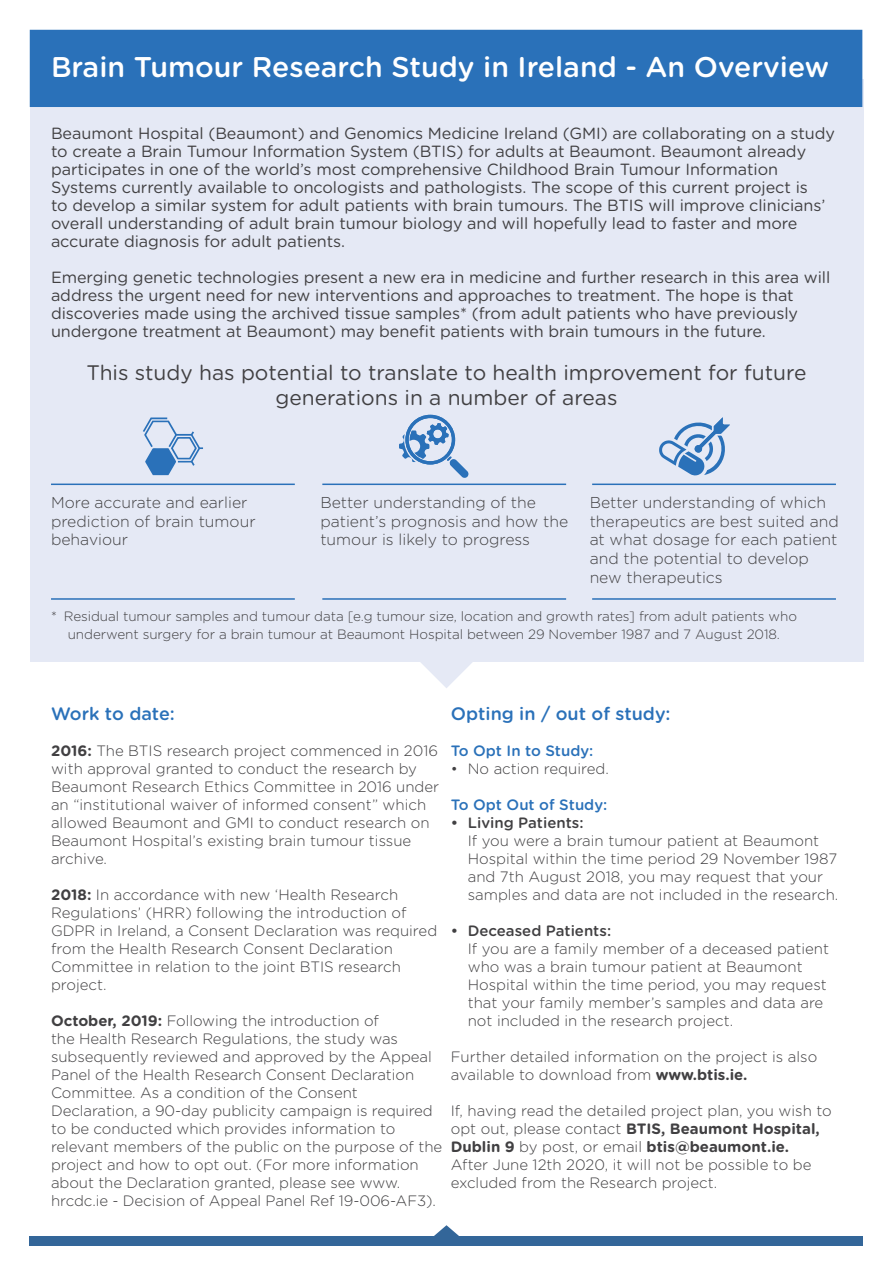
<style>
.page{position:relative;width:893px;height:1263px;background:#fff}
.page>*{position:absolute;margin:0;border:0;box-sizing:border-box;transform-origin:0 0}
.t1{font:500 28.5px "Gotham Rounded";color:#fff}
.t2{font:21px/25.2px "Gotham Rounded";color:#414042;text-align:center}
.t3{font:500 18px "Gotham Rounded";color:#2a71b9}
.t4{font:16.2px/18px "Gotham Rounded";letter-spacing:-.005em;color:#414042}
.t5{font:300 15.75px/18.8px "Gotham Rounded";color:#414042}
.t6{font:300 15px/18px "Gotham Rounded";color:#414042}
.t7{font:500 15px "Gotham Rounded";color:#414042}
.t8{font:500 15px "Gotham Rounded";color:#2a71b9}
.t9{font:300 13.5px/18px "Gotham Rounded";letter-spacing:-.005em;color:#414042;text-align:center}
.s1{font-weight:700}
</style>
<div class="page">
<div style="left:30px;top:79px;width:833px;height:582px;background:#e5e9f5"></div>
<svg style="left:418px;top:661px;width:57px;height:27px"></svg>
<div style="left:30px;top:30px;width:832px;height:77px;background:#2a71b9"></div>
<div style="left:30px;top:1236px;width:833px;height:10px;background:#369"></div>
<svg style="left:434px;top:1225px;width:25px;height:11px"></svg>
<svg style="left:659px;top:417px;width:71px;height:58px"></svg>
<svg style="left:399px;top:415px;width:70px;height:63px"></svg>
<svg style="left:143px;top:417px;width:60px;height:58px"></svg>
<hr style="left:51px;top:483px;width:244px;height:2px;background:#2a71b9">
<hr style="left:322px;top:483px;width:244px;height:2px;background:#2a71b9">
<hr style="left:592px;top:483px;width:244px;height:2px;background:#2a71b9">
<hr style="left:51px;top:598px;width:244px;height:2px;background:#2a71b9">
<hr style="left:322px;top:598px;width:244px;height:2px;background:#2a71b9">
<hr style="left:592px;top:598px;width:244px;height:2px;background:#2a71b9">
<h1 class="t1" style="left:51px;top:47px;width:780px">Brain Tumour Research Study in Ireland - An Overview</h1>
<p class="t4" style="left:51px;top:123px;width:785px">Beaumont Hospital (Beaumont) and Genomics Medicine Ireland (GMI) are collaborating on a study to create a Brain Tumour Information System (BTIS) for adults at Beaumont. Beaumont already participates in one of the world’s most comprehensive Childhood Brain Tumour Information Systems currently available to oncologists and pathologists. The scope of this current project is<br>to develop a similar system for adult patients with brain tumours. The BTIS will improve clinicians’ overall understanding of adult brain tumour biology and will hopefully lead to faster and more accurate diagnosis for adult patients.</p>
<p class="t4" style="left:51px;top:267px;width:781px">Emerging genetic technologies present a new era in medicine and further research in this area will address the urgent need for new interventions and approaches to treatment. The hope is that discoveries made using the archived tissue samples* (from adult patients who have previously undergone treatment at Beaumont) may benefit patients with brain tumours in the future.</p>
<h2 class="t2" style="left:86px;top:359px;width:722px">This study has potential to translate to health improvement for future generations in a number of areas</h2>
<p class="t5" style="left:51px;top:492px;width:206px">More accurate and earlier prediction of brain tumour behaviour</p>
<p class="t5" style="left:320px;top:492px;width:249px">Better understanding of the patient’s prognosis and how the tumour is likely to progress</p>
<p class="t5" style="left:590px;top:492px;width:251px">Better understanding of which therapeutics are best suited and at what dosage for each patient and the potential to develop new therapeutics</p>
<p class="t9" style="left:51px;top:607px;width:747px">* Residual tumour samples and tumour data [e.g tumour size, location and growth rates] from adult patients who underwent surgery for a brain tumour at Beaumont Hospital between 29 November 1987 and 7 August 2018.</p>
<p class="t3" style="left:51px;top:701px;width:125px">Work to date:</p>
<p class="t6" style="left:51px;top:741px;width:390px"><span class="s1">2016:</span> The BTIS research project commenced in 2016 with approval granted to conduct the research by Beaumont Research Ethics Committee in 2016 under an “institutional waiver of informed consent” which allowed Beaumont and GMI to conduct research on Beaumont Hospital’s existing brain tumour tissue archive.</p>
<p class="t6" style="left:51px;top:885px;width:388px"><span class="s1">2018:</span> In accordance with new ‘Health Research Regulations’ (HRR) following the introduction of GDPR in Ireland, a Consent Declaration was required from the Health Research Consent Declaration Committee in relation to the joint BTIS research project.</p>
<p class="t6" style="left:51px;top:1011px;width:393px"><span class="s1">October, 2019:</span> Following the introduction of<br>the Health Research Regulations, the study was subsequently reviewed and approved by the Appeal Panel of the Health Research Consent Declaration Committee. As a condition of the Consent Declaration, a 90-day publicity campaign is required to be conducted which provides information to relevant members of the public on the purpose of the project and how to opt out. (For more information about the Declaration granted, please see www. hrcdc.ie - Decision of Appeal Panel Ref 19-006-AF3).</p>
<p class="t3" style="left:451px;top:701px;width:221px">Opting in / out of study:</p>
<p class="t8" style="left:451px;top:740px;width:144px">To Opt In to Study:</p>
<p class="t6" style="left:451px;top:759px;width:160px">• No action required.</p>
<p class="t8" style="left:451px;top:794px;width:158px">To Opt Out of Study:</p>
<p class="t7" style="left:451px;top:812px;width:134px">• Living Patients:</p>
<p class="t6" style="left:468px;top:831px;width:372px">If you were a brain tumour patient at Beaumont Hospital within the time period 29 November 1987 and 7th August 2018, you may request that your samples and data are not included in the research.</p>
<p class="t7" style="left:451px;top:920px;width:162px">• Deceased Patients:</p>
<p class="t6" style="left:468px;top:939px;width:363px">If you are a family member of a deceased patient who was a brain tumour patient at Beaumont Hospital within the time period, you may request that your family member’s samples and data are not included in the research project.</p>
<p class="t6" style="left:451px;top:1047px;width:368px">Further detailed information on the project is also available to download from <span class="s1">www.btis.ie.</span></p>
<p class="t6" style="left:451px;top:1101px;width:383px">If, having read the detailed project plan, you wish to opt out, please contact <span class="s1">BTIS, Beaumont Hospital, Dublin 9</span> by post, or email <span class="s1">btis@beaumont.ie.<br></span>After June 12th 2020, it will not be possible to be excluded from the Research project.</p>
</div>
